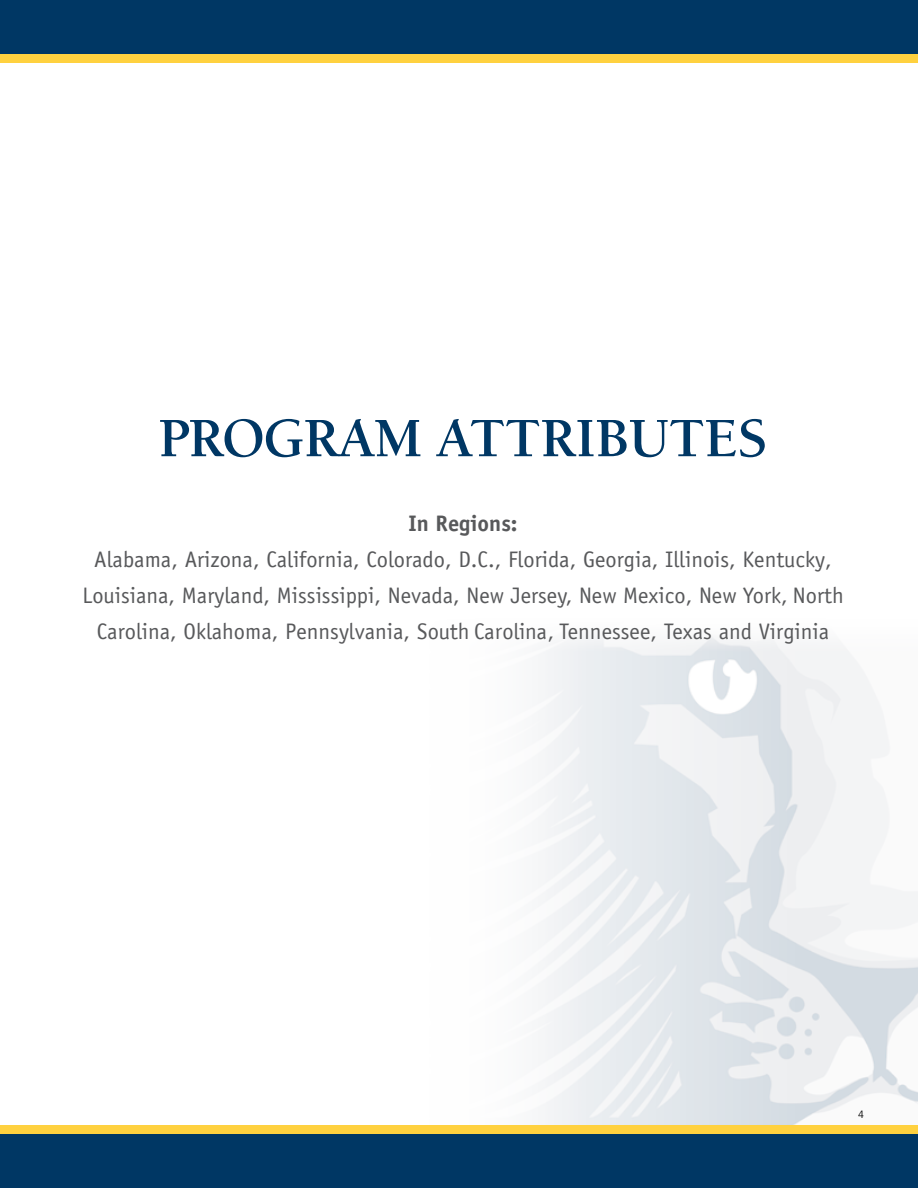
<style>
.page{position:relative;width:918px;height:1188px;background:#fff}
.page>*{position:absolute;margin:0;border:0;box-sizing:border-box;transform-origin:0 0}
.t1{font:700 57px "Berkeley";letter-spacing:-.01em;color:#003764}
.t2{font:22.5px/35.7px "Officina Sans";color:#58595b;text-align:center}
.t3{font:700 22.5px "Officina Sans";color:#58595b}
.t4{font:10.5px "Avenir";color:#000}
.s1{font-family:"Officina San ITC"}
</style>
<div class="page">
<img style="left:541px;top:636px;width:377px;height:489px">
<div style="left:0;top:1125px;width:918px;height:45px;background:#ffd13f"></div>
<div style="left:0;top:1134px;width:918px;height:54px;background:#003764"></div>
<div style="left:0;top:18px;width:918px;height:45px;background:#ffd13f"></div>
<div style="left:0;top:0;width:918px;height:54px;background:#003764"></div>
<h1 class="t1" style="left:158px;top:408px;width:611px">PROGRAM ATTRIBUTES</h1>
<p class="t3" style="left:408px;top:509px;width:111px">In Regions:</p>
<p class="t2" style="left:82px;top:542px;width:763px">Alabama, Arizona, California, Colorado, D.C., Florida, Georgia, Illinois, Kentucky,<br>Louisiana, Maryland, Mississippi, Nevada, New Jersey, New Mexico, New York, North<br>Carolina, Oklahoma, Pennsylvania, <span class="s1">South Carolina,</span> Tennessee, Texas and Virginia</p>
<p class="t4" style="left:858px;top:1108px;width:7px">4</p>
</div>
